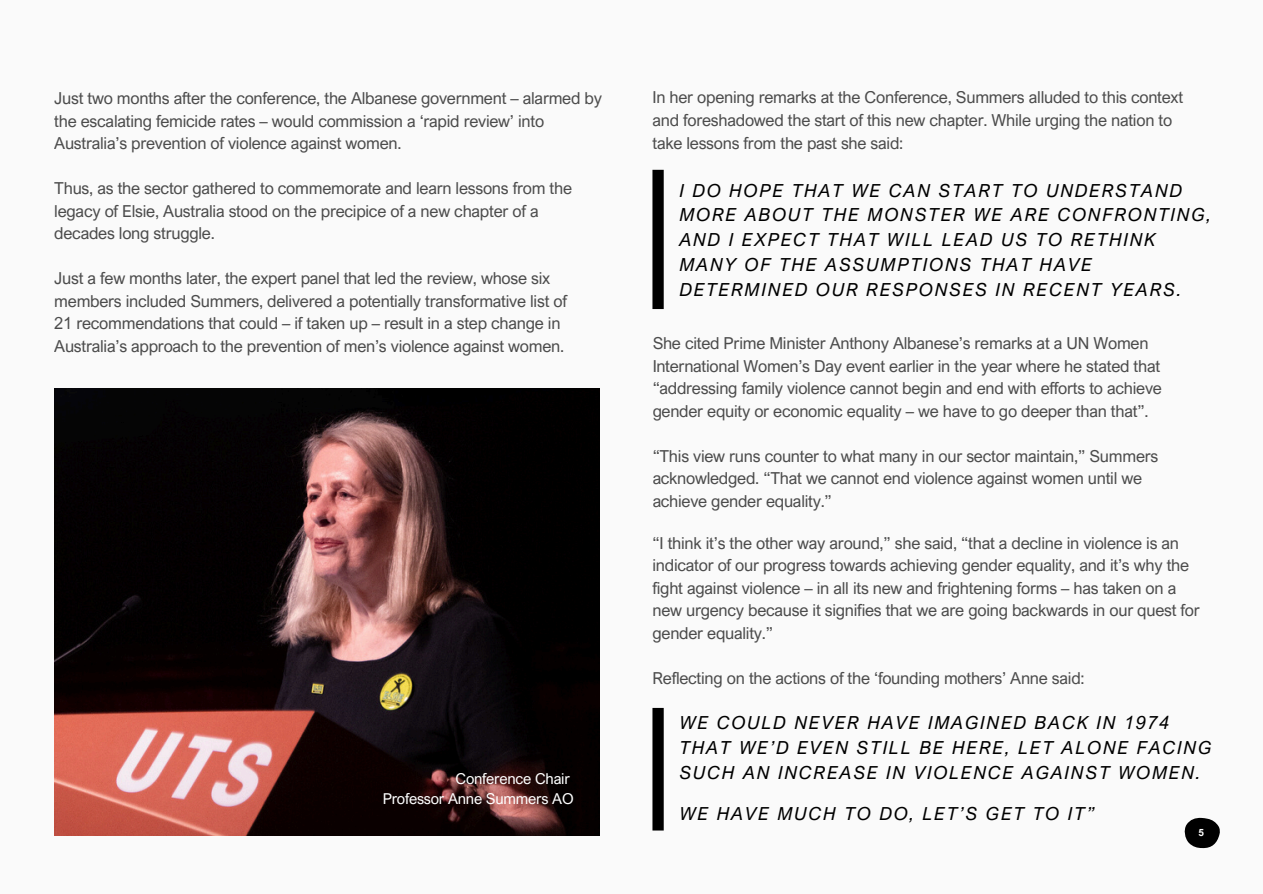
<style>
.page{position:relative;width:1263px;height:894px;background:#fff}
.page>*{position:absolute;margin:0;border:0;box-sizing:border-box;transform-origin:0 0}
.t1{font:italic 18px/24.8px "Arial Nova";letter-spacing:.1em;color:#000}
.t2{font:16.5px/22.5px "Arial Nova";letter-spacing:-.015em;color:#000}
.t3{font:15px "Arial Nova";letter-spacing:-.015em;color:#fff}
.t4{font:700 10.05px "Arial Nova";color:#fff}
</style>
<div class="page">
<div style="left:0;top:0;width:1263px;height:893px;background:#fafafa"></div>
<div style="left:652px;top:170px;width:12px;height:139px;background:#000"></div>
<img style="left:54px;top:388px;width:546px;height:447px">
<div style="left:652px;top:707px;width:12px;height:123px;background:#000"></div>
<svg style="left:1184px;top:817px;width:36px;height:30px"></svg>
<p class="t2" style="left:54px;top:87px;width:549px">Just two months after the conference, the Albanese government – alarmed by the escalating femicide rates – would commission a ‘rapid review’ into<br>Australia’s prevention of violence against women.</p>
<p class="t2" style="left:54px;top:177px;width:519px">Thus, as the sector gathered to commemorate and learn lessons from the legacy of Elsie, Australia stood on the precipice of a new chapter of a decades long struggle.</p>
<p class="t2" style="left:54px;top:267px;width:514px">Just a few months later, the expert panel that led the review, whose six members included Summers, delivered a potentially transformative list of 21 recommendations that could – if taken up – result in a step change in Australia’s approach to the prevention of men’s violence against women.</p>
<h2 class="t3" style="left:456px;top:769px;width:116px">Conference Chair</h2>
<h2 class="t3" style="left:383px;top:789px;width:193px">Professor Anne Summers AO</h2>
<p class="t2" style="left:652px;top:86px;width:532px">In her opening remarks at the Conference, Summers alluded to this context and foreshadowed the start of this new chapter. While urging the nation to take lessons from the past she said:</p>
<h2 class="t1" style="left:680px;top:177px;width:533px">I DO HOPE THAT WE CAN START TO UNDERSTAND MORE ABOUT THE MONSTER WE ARE CONFRONTING, AND I EXPECT THAT WILL LEAD US TO RETHINK MANY OF THE ASSUMPTIONS THAT HAVE DETERMINED OUR RESPONSES IN RECENT YEARS.</h2>
<p class="t2" style="left:652px;top:331px;width:511px">She cited Prime Minister Anthony Albanese’s remarks at a UN Women International Women’s Day event earlier in the year where he stated that “addressing family violence cannot begin and end with efforts to achieve gender equity or economic equality – we have to go deeper than that”.</p>
<p class="t2" style="left:652px;top:444px;width:507px">“This view runs counter to what many in our sector maintain,” Summers acknowledged. “That we cannot end violence against women until we achieve gender equality.”</p>
<p class="t2" style="left:652px;top:531px;width:549px">“I think it’s the other way around,” she said, “that a decline in violence is an indicator of our progress towards achieving gender equality, and it’s why the fight against violence – in all its new and frightening forms – has taken on a new urgency because it signifies that we are going backwards in our quest for gender equality.”</p>
<p class="t2" style="left:652px;top:666px;width:434px">Reflecting on the actions of the ‘founding mothers’ Anne said:</p>
<p class="t1" style="left:680px;top:709px;width:534px">WE COULD NEVER HAVE IMAGINED BACK IN 1974<br>THAT WE’D EVEN STILL BE HERE, LET ALONE FACING<br>SUCH AN INCREASE IN VIOLENCE AGAINST WOMEN.</p>
<p class="t1" style="left:680px;top:800px;width:416px">WE HAVE MUCH TO DO, LET’S GET TO IT”</p>
<p class="t4" style="left:1198px;top:826px;width:7px">5</p>
</div>
